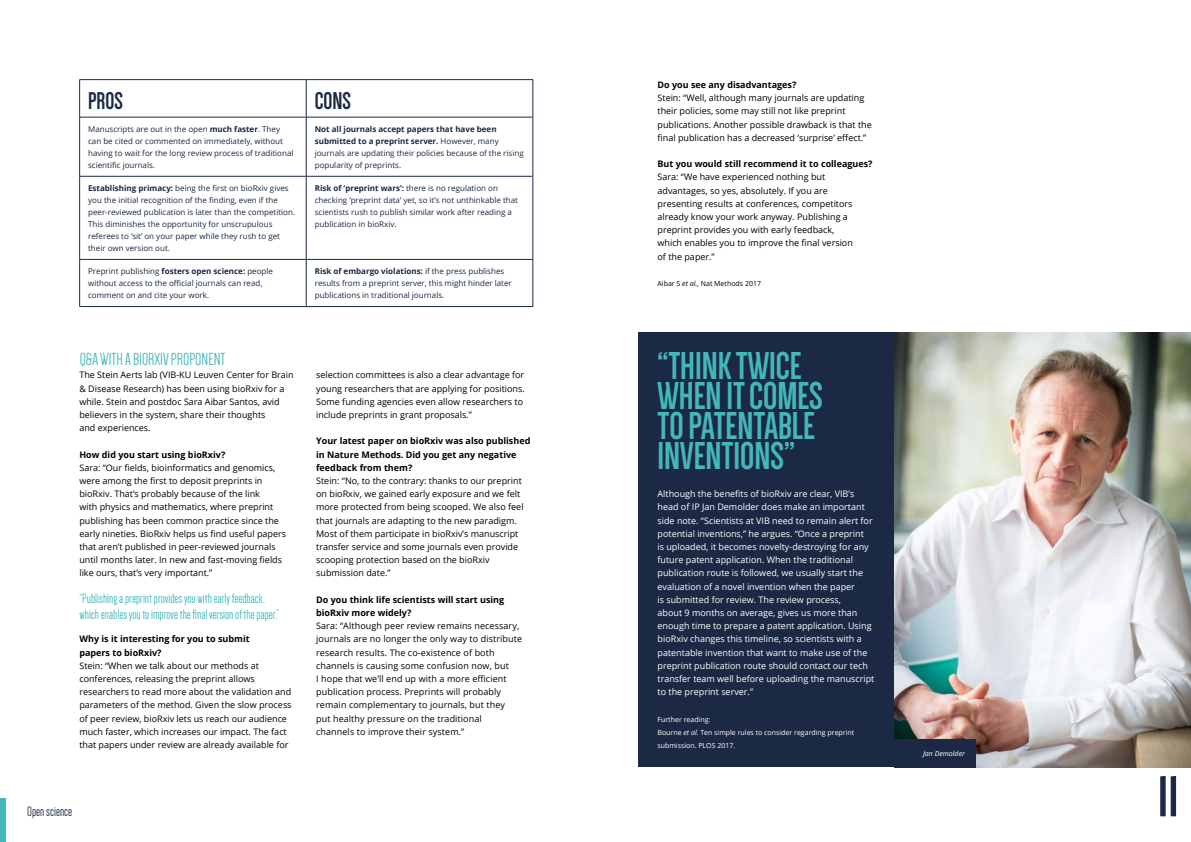
<style>
.page{position:relative;width:1191px;height:842px;background:#fff}
.page>*{position:absolute;margin:0;border:0;box-sizing:border-box;transform-origin:0 0}
.t1{font:700 60px "Dense";color:#1b2944}
.t2{font:700 40px/30px "Dense";color:#43b7ba}
.t3{font:700 25px "Dense";color:#1b2944}
.t4{font:18px "Dense";color:#43b7ba}
.t5{font:14px/16px "Dense";color:#43b7ba}
.t6{font:14px "Dense";color:#1b2944}
.t7{font:9px/13.2px "Open Sans";color:#000}
.t8{font:9px/13.2px "Open Sans";color:#fff}
.t9{font:700 9px/13.2px "Open Sans";color:#000}
.t10{font:8px/12px "Open Sans";color:#1b2944}
.t11{font:7px/13.2px "Open Sans";color:#fff}
.t12{font:7px "Open Sans";color:#000}
.t13{font:italic 7px "Open Sans";color:#fff}
.s1{font-weight:700}
.s2{font-style:italic}
</style>
<div class="page">
<hr style="left:79px;top:79px;width:227px;height:1px;background:#1b2944">
<hr style="left:79px;top:80px;width:1px;height:37px;background:#1b2944">
<hr style="left:306px;top:79px;width:227px;height:1px;background:#1b2944">
<hr style="left:306px;top:80px;width:1px;height:37px;background:#1b2944">
<hr style="left:532px;top:80px;width:1px;height:37px;background:#1b2944">
<hr style="left:79px;top:117px;width:227px;height:1px;background:#1b2944">
<hr style="left:79px;top:117px;width:1px;height:59px;background:#1b2944">
<hr style="left:306px;top:117px;width:227px;height:1px;background:#1b2944">
<hr style="left:306px;top:117px;width:1px;height:59px;background:#1b2944">
<hr style="left:532px;top:117px;width:1px;height:59px;background:#1b2944">
<hr style="left:79px;top:176px;width:227px;height:1px;background:#1b2944">
<hr style="left:79px;top:177px;width:1px;height:82px;background:#1b2944">
<hr style="left:306px;top:176px;width:227px;height:1px;background:#1b2944">
<hr style="left:306px;top:177px;width:1px;height:82px;background:#1b2944">
<hr style="left:532px;top:177px;width:1px;height:82px;background:#1b2944">
<hr style="left:79px;top:259px;width:227px;height:1px;background:#1b2944">
<hr style="left:79px;top:260px;width:1px;height:46px;background:#1b2944">
<hr style="left:306px;top:259px;width:227px;height:1px;background:#1b2944">
<hr style="left:306px;top:260px;width:1px;height:46px;background:#1b2944">
<hr style="left:532px;top:260px;width:1px;height:46px;background:#1b2944">
<hr style="left:79px;top:306px;width:227px;height:1px;background:#1b2944">
<hr style="left:306px;top:306px;width:227px;height:1px;background:#1b2944">
<div style="left:637px;top:332px;width:257px;height:435px;background:#1b2944"></div>
<img style="left:894px;top:332px;width:297px;height:435px">
<div style="left:894px;top:739px;width:82px;height:28px;background:#1b2944"></div>
<div style="left:0;top:798px;width:6px;height:44px;background:#43b7ba"></div>
<h3 class="t3" style="left:88px;top:88px;width:36px">PROS</h3>
<h3 class="t3" style="left:315px;top:88px;width:38px">CONS</h3>
<p class="t10" style="left:88px;top:123px;width:207px">Manuscripts are out in the open <span class="s1">much faster</span>. They can be cited or commented on immediately, without having to wait for the long review process of traditional scientific journals.</p>
<p class="t10" style="left:315px;top:123px;width:210px"><span class="s1">Not all journals accept papers that have been submitted to a preprint server.</span> However, many journals are updating their policies because of the rising popularity of preprints.</p>
<p class="t10" style="left:88px;top:182px;width:208px"><span class="s1">Establishing primacy:</span> being the first on bioRxiv gives you the initial recognition of the finding, even if the peer-reviewed publication is later than the competition.<br>This diminishes the opportunity for unscrupulous referees to ‘sit’ on your paper while they rush to get their own version out.</p>
<p class="t10" style="left:315px;top:182px;width:205px"><span class="s1">Risk of ‘preprint wars’:</span> there is no regulation on checking ‘preprint data’ yet, so it’s not unthinkable that scientists rush to publish similar work after reading a publication in bioRxiv.</p>
<p class="t10" style="left:88px;top:265px;width:186px">Preprint publishing <span class="s1">fosters open science:</span> people without access to the official journals can read, comment on and cite your work.</p>
<p class="t10" style="left:315px;top:265px;width:199px"><span class="s1">Risk of embargo violations:</span> if the press publishes results from a preprint server, this might hinder later publications in traditional journals.</p>
<h3 class="t4" style="left:79px;top:350px;width:147px">Q&amp;A WITH A BIORXIV PROPONENT</h3>
<p class="t7" style="left:79px;top:368px;width:216px">The Stein Aerts lab (VIB-KU Leuven Center for Brain &amp; Disease Research) has been using bioRxiv for a while. Stein and postdoc Sara Aibar Santos, avid believers in the system, share their thoughts<br>and experiences.</p>
<p class="t9" style="left:79px;top:447px;width:147px">How did you start using bioRxiv?</p>
<p class="t7" style="left:79px;top:461px;width:208px">Sara: “Our fields, bioinformatics and genomics, were among the first to deposit preprints in bioRxiv. That’s probably because of the link<br>with physics and mathematics, where preprint publishing has been common practice since the early nineties. BioRxiv helps us find useful papers that aren’t published in peer-reviewed journals until months later. In new and fast-moving fields like ours, that’s very important.”</p>
<h3 class="t5" style="left:79px;top:590px;width:201px">“Publishing a preprint provides you with early feedback, which enables you to improve the final version of the paper.”</h3>
<p class="t9" style="left:79px;top:632px;width:172px">Why is it interesting for you to submit papers to bioRxiv?</p>
<p class="t7" style="left:79px;top:659px;width:214px">Stein: “When we talk about our methods at conferences, releasing the preprint allows researchers to read more about the validation and parameters of the method. Given the slow process of peer review, bioRxiv lets us reach our audience much faster, which increases our impact. The fact that papers under review are already available for</p>
<h3 class="t6" style="left:27px;top:804px;width:47px">Open science</h3>
<p class="t7" style="left:316px;top:368px;width:210px">selection committees is also a clear advantage for young researchers that are applying for positions.<br>Some funding agencies even allow researchers to include preprints in grant proposals.”</p>
<p class="t9" style="left:316px;top:434px;width:216px">Your latest paper on bioRxiv was also published in Nature Methods. Did you get any negative feedback from them?</p>
<p class="t7" style="left:316px;top:474px;width:209px">Stein: “No, to the contrary: thanks to our preprint on bioRxiv, we gained early exposure and we felt more protected from being scooped. We also feel that journals are adapting to the new paradigm.<br>Most of them participate in bioRxiv’s manuscript transfer service and some journals even provide scooping protection based on the bioRxiv submission date.”</p>
<p class="t9" style="left:316px;top:593px;width:190px">Do you think life scientists will start using bioRxiv more widely?</p>
<p class="t7" style="left:316px;top:619px;width:207px">Sara: “Although peer review remains necessary, journals are no longer the only way to distribute research results. The co-existence of both channels is causing some confusion now, but<br>I hope that we’ll end up with a more efficient publication process. Preprints will probably remain complementary to journals, but they<br>put healthy pressure on the traditional channels to improve their system.”</p>
<p class="t9" style="left:657px;top:78px;width:140px">Do you see any disadvantages?</p>
<p class="t7" style="left:657px;top:91px;width:216px">Stein: “Well, although many journals are updating their policies, some may still not like preprint publications. Another possible drawback is that the final publication has a decreased ‘surprise’ effect.”</p>
<p class="t9" style="left:657px;top:157px;width:216px">But you would still recommend it to colleagues?</p>
<p class="t7" style="left:657px;top:170px;width:197px">Sara: “We have experienced nothing but advantages, so yes, absolutely. If you are presenting results at conferences, competitors already know your work anyway. Publishing a preprint provides you with early feedback, which enables you to improve the final version of the paper.”</p>
<p class="t12" style="left:657px;top:279px;width:105px">Aibar S <span class="s2">et al.</span>, Nat Methods 2017</p>
<h2 class="t2" style="left:657px;top:351px;width:167px">“THINK TWICE<br>WHEN IT COMES<br>TO PATENTABLE<br>INVENTIONS”</h2>
<p class="t8" style="left:657px;top:487px;width:218px">Although the benefits of bioRxiv are clear, VIB’s head of IP Jan Demolder does make an important side note. “Scientists at VIB need to remain alert for potential inventions,” he argues. “Once a preprint<br>is uploaded, it becomes novelty-destroying for any future patent application. When the traditional publication route is followed, we usually start the evaluation of a novel invention when the paper<br>is submitted for review. The review process,<br>about 9 months on average, gives us more than enough time to prepare a patent application. Using bioRxiv changes this timeline, so scientists with a patentable invention that want to make use of the preprint publication route should contact our tech transfer team well before uploading the manuscript to the preprint server.”</p>
<p class="t11" style="left:657px;top:712px;width:198px">Further reading:<br>Bourne <span class="s2">et al.</span> Ten simple rules to consider regarding preprint submission. PLOS 2017.</p>
<p class="t13" style="left:923px;top:748px;width:43px">Jan Demolder</p>
<h1 class="t1" style="left:1157px;top:767px;width:22px">11</h1>
</div>
